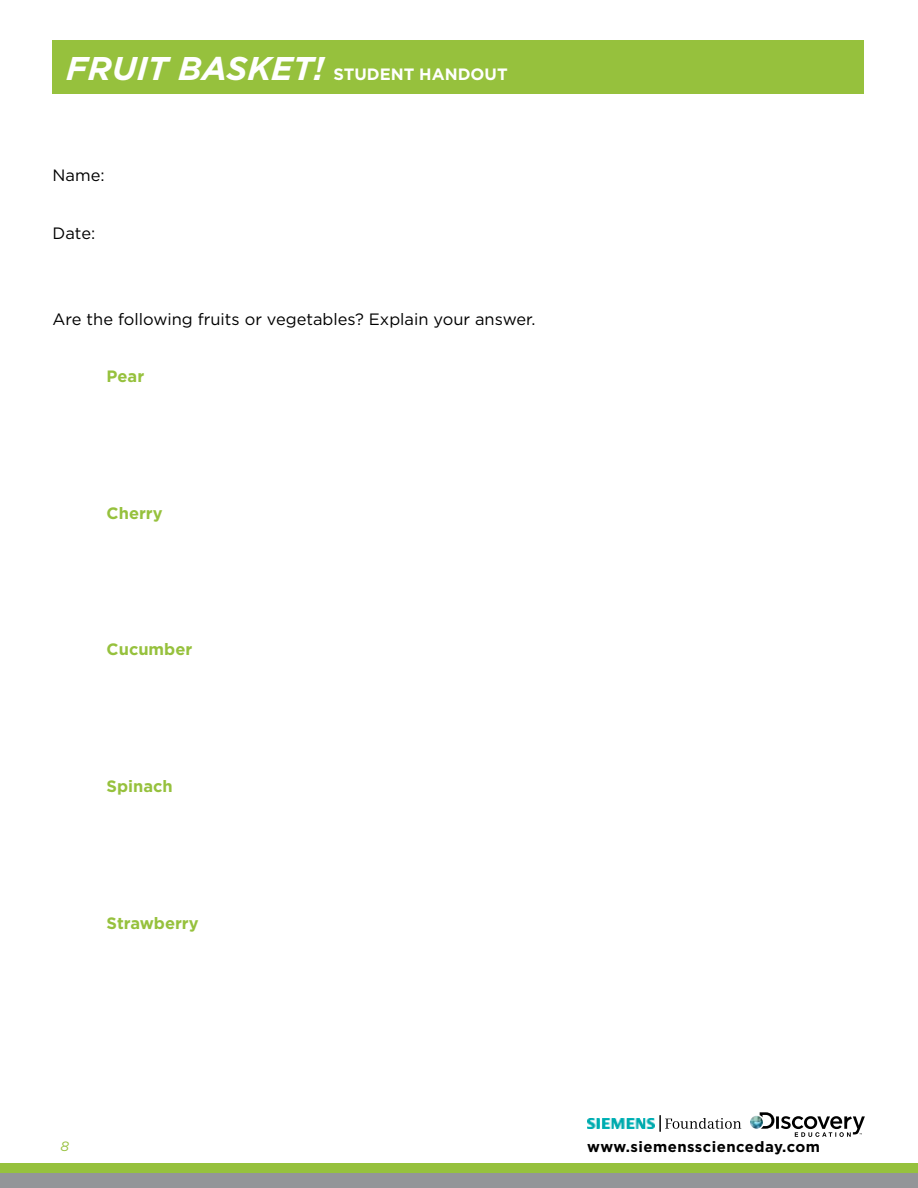
<style>
.page{position:relative;width:918px;height:1188px;background:#fff}
.page>*{position:absolute;margin:0;border:0;box-sizing:border-box;transform-origin:0 0}
.t1{font:italic 700 32.85px "Gotham";color:#fff}
.t2{font:16.5px "Gotham";color:#000}
.t3{font:700 16.5px "Gotham";color:#96c13d}
.t4{font:700 16.5px "Gotham";color:#fff}
.t5{font:700 15px "Gotham";letter-spacing:.03em;color:#000}
.t6{font:italic 13.5px "Gotham";color:#96c13d}
.s1{font-style:normal;font-size:16.5px}
</style>
<div class="page">
<svg style="left:750px;top:1112px;width:115px;height:25px"></svg>
<img style="left:587px;top:1118px;width:68px;height:11px">
<svg style="left:660px;top:1115px;width:81px;height:17px"></svg>
<div style="left:53px;top:40px;width:811px;height:54px;background:#96c13d"></div>
<div style="left:0;top:1164px;width:918px;height:24px;background:#96c13d"></div>
<div style="left:0;top:1174px;width:918px;height:14px;background:#939598"></div>
<h1 class="t1" style="left:66px;top:47px;width:301px">FRUIT BASKET! <span class="s1">STUDE</span></h1>
<p class="t4" style="left:391px;top:65px;width:115px">NT han dout</p>
<p class="t2" style="left:53px;top:166px;width:54px">Name:</p>
<p class="t2" style="left:53px;top:224px;width:44px">Date:</p>
<p class="t2" style="left:53px;top:310px;width:484px">Are the following fruits or vegetables? Explain your answer.</p>
<p class="t3" style="left:107px;top:367px;width:39px">Pear</p>
<p class="t3" style="left:53px;top:503px;width:34px">C</p>
<p class="t3" style="left:119px;top:503px;width:45px">herry</p>
<p class="t3" style="left:53px;top:640px;width:34px">C</p>
<p class="t3" style="left:119px;top:640px;width:75px">ucumber</p>
<p class="t3" style="left:107px;top:777px;width:68px">Spinach</p>
<p class="t3" style="left:107px;top:913px;width:94px">Strawberry</p>
<p class="t6" style="left:60px;top:1138px;width:10px">8</p>
<p class="t5" style="left:587px;top:1138px;width:234px">www.siemensscienceday.com</p>
</div>
